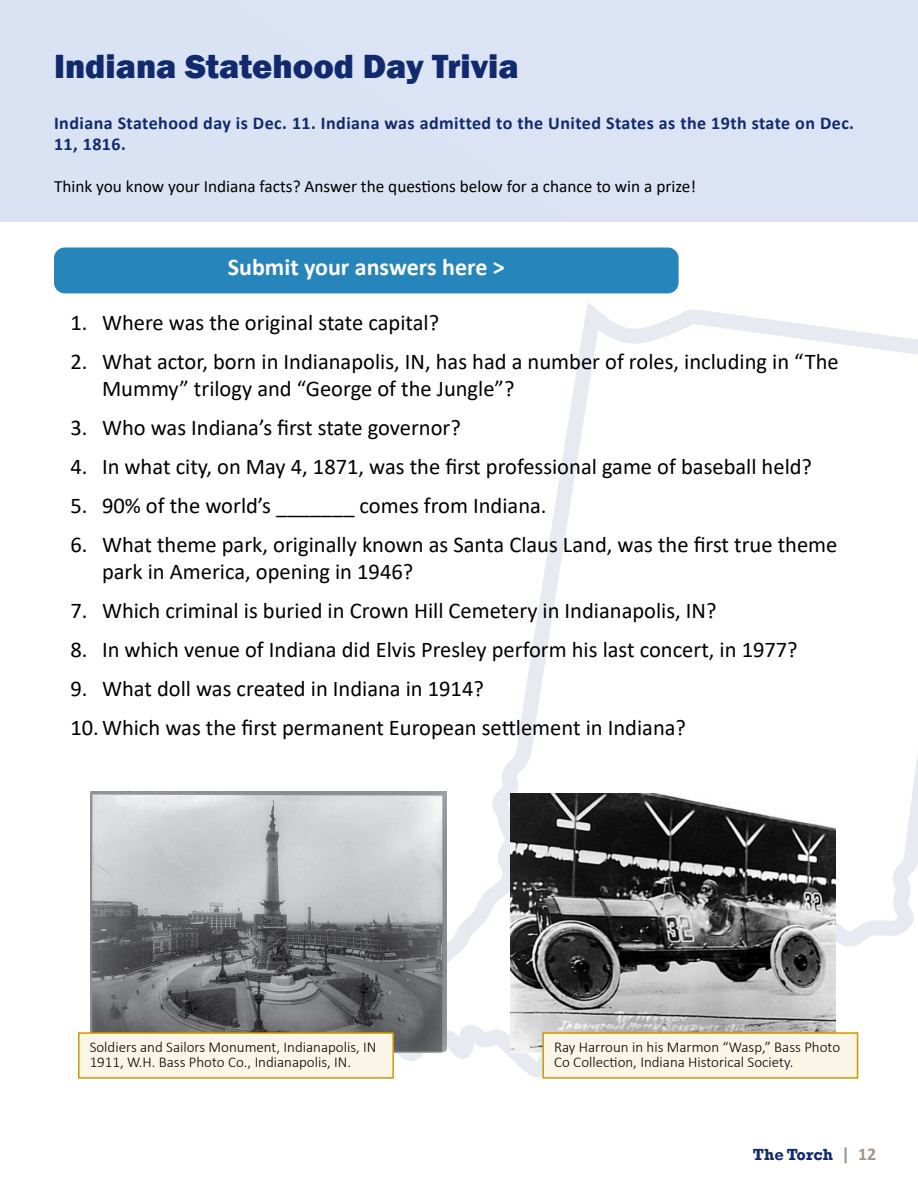
<style>
.page{position:relative;width:918px;height:1188px;background:#fff}
.page>*{position:absolute;margin:0;border:0;box-sizing:border-box;transform-origin:0 0}
.t1{font:800 34.5px "Franklin Gothic";color:#112a6d}
.t2{font:700 24px "Calibri";color:#fff}
.t3{font:22.5px/27px "Calibri";color:#000}
.t4{font:700 18px/21.6px "Calibri";letter-spacing:.025em;color:#112a6d}
.t5{font:17.25px "Calibri";color:#000}
.t6{font:700 16.5px "Rockwell";color:#112a6d}
.t7{font:300 15px/15px "Calibri";color:#000}
.s1{font-family:"Calibri";font-size:18px;color:#a2958a}
</style>
<div class="page">
<div style="left:0;top:0;width:918px;height:221px;background:#dae3f4"></div>
<svg style="left:381px;top:285px;width:537px;height:794px"></svg>
<div style="left:54px;top:247px;width:625px;height:46px;background:#2685bb;border-radius:11px"></div>
<img style="left:91px;top:791px;width:356px;height:261px">
<img style="left:510px;top:794px;width:326px;height:259px">
<div style="left:542px;top:1032px;width:316px;height:47px;background:#faf5e6;border:2px solid #c90"></div>
<div style="left:78px;top:1032px;width:316px;height:47px;background:#faf5e6;border:2px solid #c90"></div>
<h1 class="t1" style="left:54px;top:44px;width:466px">Indiana Statehood Day Trivia</h1>
<p class="t4" style="left:54px;top:112px;width:802px">Indiana Statehood day is Dec. 11. Indiana was admitted to the United States as the 19th state on Dec.<br>11, 1816.</p>
<p class="t5" style="left:54px;top:174px;width:644px">Think you know your Indiana facts? Answer the questions below for a chance to win a prize!</p>
<p class="t2" style="left:228px;top:250px;width:278px">Submit your answers here &gt;</p>
<p class="t3" style="left:70px;top:309px;width:370px">1. Where was the original state capital?</p>
<p class="t3" style="left:102px;top:348px;width:738px;text-indent:-32px">2. What actor, born in Indianapolis, IN, has had a number of roles, including in “The<br>Mummy” trilogy and “George of the Jungle”?</p>
<p class="t3" style="left:70px;top:414px;width:392px">3. Who was Indiana’s first state governor?</p>
<p class="t3" style="left:70px;top:453px;width:743px">4. In what city, on May 4, 1871, was the first professional game of baseball held?</p>
<p class="t3" style="left:70px;top:492px;width:478px">5. 90% of the world’s _______ comes from Indiana.</p>
<p class="t3" style="left:102px;top:531px;width:737px;text-indent:-32px">6. What theme park, originally known as Santa Claus Land, was the first true theme park in America, opening in 1946?</p>
<p class="t3" style="left:70px;top:596px;width:648px">7. Which criminal is buried in Crown Hill Cemetery in Indianapolis, IN?</p>
<p class="t3" style="left:70px;top:635px;width:729px">8. In which venue of Indiana did Elvis Presley perform his last concert, in 1977?</p>
<p class="t3" style="left:70px;top:668px;width:617px;line-height:39px">9. What doll was created in Indiana in 1914?<br>10.Which was the first permanent European settlement in Indiana?</p>
<p class="t7" style="left:90px;top:1040px;width:288px">Soldiers and Sailors Monument, Indianapolis, IN<br>1911, W.H. Bass Photo Co., Indianapolis, IN.</p>
<p class="t7" style="left:554px;top:1040px;width:288px">Ray Harroun in his Marmon “Wasp,” Bass Photo<br>Co Collection, Indiana Historical Society.</p>
<p class="t6" style="left:753px;top:1144px;width:125px">The Torch <span class="s1">| 12</span></p>
</div>
